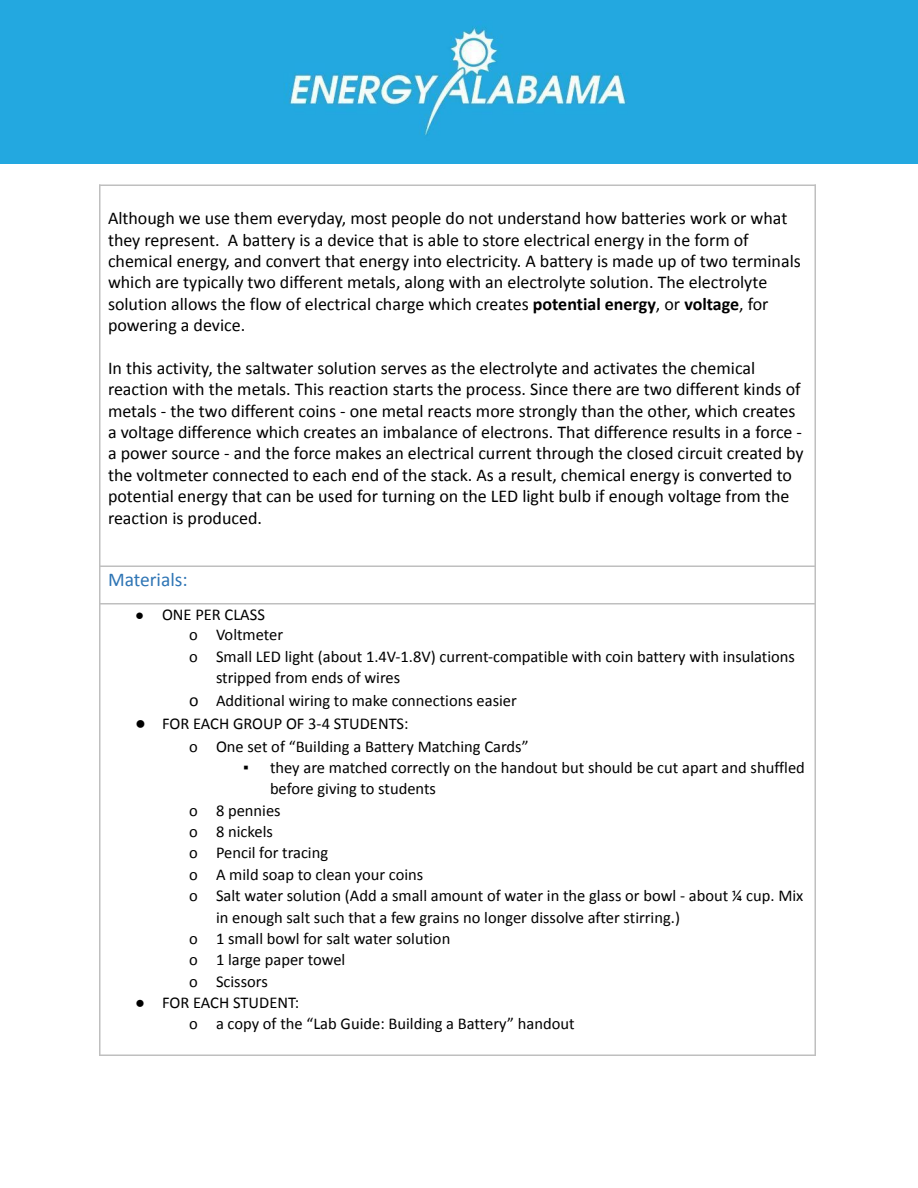
<style>
.page{position:relative;width:918px;height:1188px;background:#fff}
.page>*{position:absolute;margin:0;border:0;box-sizing:border-box;transform-origin:0 0}
.t1{font:19.5px "Calibri";color:#2e75b5}
.t2{font:18px/21.3px "Calibri";color:#000}
.t3{font:16.5px/22.2px "Calibri";color:#000}
.s1{font-weight:700}
.s2{font-family:"Arial";font-size:15px}
.s3{font-size:18px}
.s4{font-family:"Arial";font-size:18px}
.s5{font-family:"Arial"}
</style>
<div class="page">
<hr style="left:99px;top:184px;width:1px;height:872px;background:#bfbfbf">
<hr style="left:815px;top:184px;width:1px;height:872px;background:#bfbfbf">
<hr style="left:99px;top:184px;width:717px;height:2px;background:#bfbfbf">
<hr style="left:99px;top:566px;width:717px;height:1px;background:#bfbfbf">
<hr style="left:99px;top:603px;width:717px;height:1px;background:#bfbfbf">
<hr style="left:99px;top:1054px;width:717px;height:2px;background:#bfbfbf">
<div style="left:0;top:0;width:918px;height:163px;background:#23a8e0"></div>
<p class="t2" style="left:108px;top:209px;width:694px">Although we use them everyday, most people do not understand how batteries work or what they represent. A battery is a device that is able to store electrical energy in the form of chemical energy, and convert that energy into electricity. A battery is made up of two terminals which are typically two different metals, along with an electrolyte solution. The electrolyte solution allows the flow of electrical charge which creates <span class="s1">potential energy</span>, or <span class="s1">voltage</span>, for powering a device.</p>
<p class="t2" style="left:108px;top:359px;width:697px">In this activity, the saltwater solution serves as the electrolyte and activates the chemical reaction with the metals. This reaction starts the process. Since there are two different kinds of metals - the two different coins - one metal reacts more strongly than the other, which creates a voltage difference which creates an imbalance of electrons. That difference results in a force - a power source - and the force makes an electrical current through the closed circuit created by the voltmeter connected to each end of the stack. As a result, chemical energy is converted to potential energy that can be used for turning on the LED light bulb if enough voltage from the reaction is produced.</p>
<p class="t1" style="left:108px;top:571px;width:81px">Materials:</p>
<p class="t3" style="left:135px;top:605px;width:132px"><span class="s2">●</span> ONE PER CLASS</p>
<p class="t3" style="left:189px;top:625px;width:96px">o Voltmeter</p>
<p class="t3" style="left:189px;top:646px;width:608px">o Small LED light (about 1.4V-1.8V) current-compatible with coin battery with insulations</p>
<p class="t3" style="left:216px;top:668px;width:186px">stripped from ends of wires</p>
<p class="t3" style="left:189px;top:691px;width:329px"><span class="s3">o</span> Additional wiring to make connections easier</p>
<p class="t3" style="left:189px;top:714px;width:341px;text-indent:-54px"><span class="s4">●</span> FOR EACH GROUP OF 3-4 STUDENTS:<br>o One set of “Building a Battery Matching Cards”</p>
<p class="t3" style="left:243px;top:758px;width:563px"><span class="s5">▪</span> they are matched correctly on the handout but should be cut apart and shuffled</p>
<p class="t3" style="left:270px;top:779px;width:168px">before giving to students</p>
<p class="t3" style="left:189px;top:800px;width:93px">o 8 pennies</p>
<p class="t3" style="left:189px;top:822px;width:85px">o 8 nickels</p>
<p class="t3" style="left:189px;top:843px;width:141px">o Pencil for tracing</p>
<p class="t3" style="left:189px;top:865px;width:236px">o A mild soap to clean your coins</p>
<p class="t3" style="left:189px;top:886px;width:616px">o Salt water solution (Add a small amount of water in the glass or bowl - about ¼ cup. Mix</p>
<p class="t3" style="left:216px;top:907px;width:466px">in enough salt such that a few grains no longer dissolve after stirring.)</p>
<p class="t3" style="left:189px;top:929px;width:263px">o 1 small bowl for salt water solution</p>
<p class="t3" style="left:189px;top:950px;width:158px">o 1 large paper towel</p>
<p class="t3" style="left:189px;top:971px;width:80px">o Scissors</p>
<p class="t3" style="left:189px;top:993px;width:387px;line-height:21.3px;text-indent:-54px"><span class="s5">●</span> FOR EACH STUDENT:<br>o a copy of the “Lab Guide: Building a Battery” handout</p>
</div>
